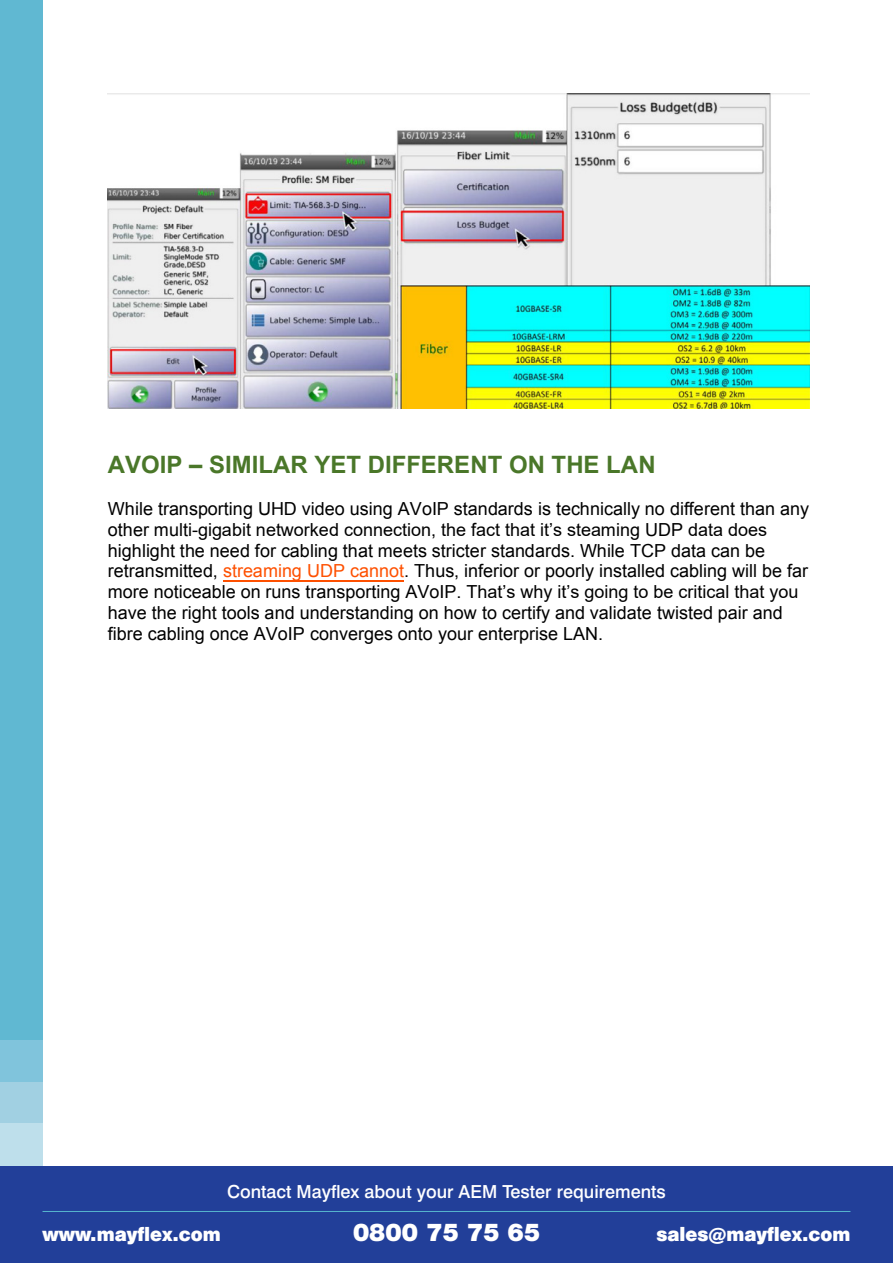
<style>
.page{position:relative;width:893px;height:1263px;background:#fff}
.page>*{position:absolute;margin:0;border:0;box-sizing:border-box;transform-origin:0 0}
.t1{font:700 24px "Arial";color:#4a7729}
.t2{font:22.5px "Swiss 721 BT Black No 2";color:#fff}
.t3{font:18px/20.7px "Arial";color:#000}
.t4{font:500 18px "Swiss 721 BT";color:#fff}
.t5{font:18px "Swiss 721 BT Black No 2";color:#fff}
.s1{color:#fe5000}
.s2{font-style:inherit}
</style>
<div class="page">
<img style="left:108px;top:93px;width:702px;height:316px">
<hr style="left:223px;top:580px;width:181px;height:1px;background:#fe5000">
<div style="left:0;top:1082px;width:43px;height:42px;background:#a1d0e2"></div>
<div style="left:0;top:1124px;width:43px;height:42px;background:#bedfeb"></div>
<div style="left:0;top:1040px;width:43px;height:42px;background:#80c4dc"></div>
<div style="left:0;top:0;width:43px;height:1040px;background:#60b8d2"></div>
<div style="left:0;top:1166px;width:893px;height:97px;background:#223f99"></div>
<hr style="left:43px;top:1211px;width:807px;height:1px;background:#57b6ce">
<h1 class="t1" style="left:108px;top:448px;width:549px">AVOIP – SIMILAR YET DIFFERENT ON THE LAN</h1>
<p class="t3" style="left:108px;top:499px;width:703px">While transporting UHD video using AVoIP standards is technically no different than any other multi-gigabit networked connection, the fact that it’s steaming UDP data does highlight the need for cabling that meets stricter standards. While TCP data can be retransmitted, <span class="s1">streaming UDP cannot</span>. Thus, inferior or poorly installed cabling will be far more noticeable on runs transporting AVoIP. That’s why it’s going to be critical that you have the right tools and understanding on how to certify and validate twisted pair and <span class="s2">fibre</span> cabling once AVoIP converges onto your enterprise LAN.</p>
<p class="t4" style="left:227px;top:1181px;width:440px">Contact Mayflex about your AEM Tester requirements</p>
<p class="t5" style="left:43px;top:1221px;width:180px">www.mayflex.com</p>
<p class="t2" style="left:353px;top:1217px;width:188px">0800 75 75 65</p>
<p class="t5" style="left:656px;top:1221px;width:195px">sales@mayflex.com</p>
</div>
